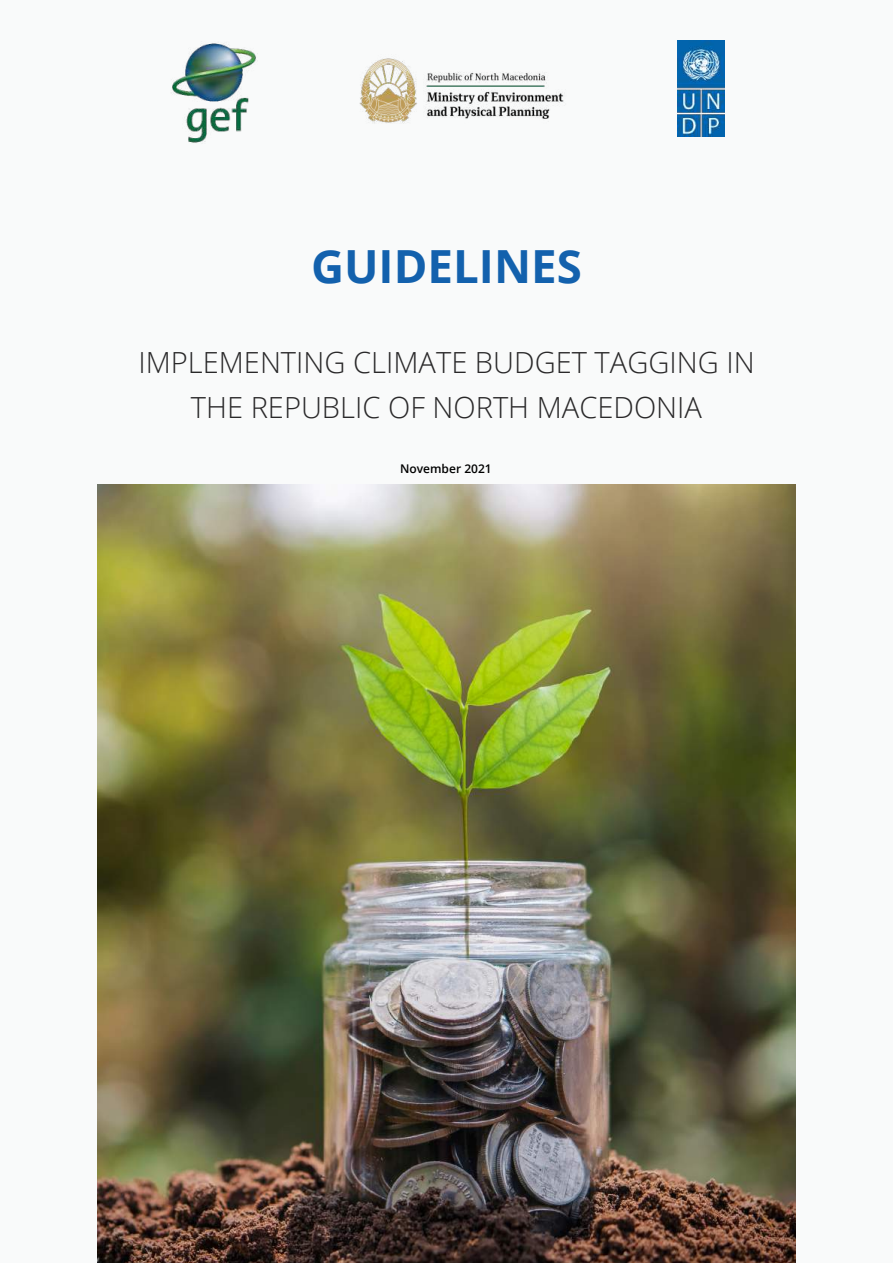
<style>
.page{position:relative;width:893px;height:1263px;background:#f3f4f4}
.page>*{position:absolute;margin:0;border:0;box-sizing:border-box;transform-origin:0 0}
.t1{font:700 45.6px "Open Sans";color:#1361ad}
.t2{font:300 29.1px/44.8px "Open Sans";color:#292829;text-align:center}
.t3{font:600 12px "Open Sans";color:#000}
</style>
<div class="page">
<img style="left:98px;top:485px;width:697px;height:778px">
<img style="left:172px;top:43px;width:84px;height:100px">
<img style="left:359px;top:58px;width:205px;height:65px">
<img style="left:677px;top:41px;width:47px;height:96px">
<h1 class="t1" style="left:311px;top:235px;width:272px">GUIDELINES</h1>
<p class="t2" style="left:138px;top:339px;width:618px">IMPLEMENTING CLIMATE BUDGET TAGGING IN<br>THE REPUBLIC OF NORTH MACEDONIA</p>
<p class="t3" style="left:400px;top:460px;width:93px">November 2021</p>
</div>
